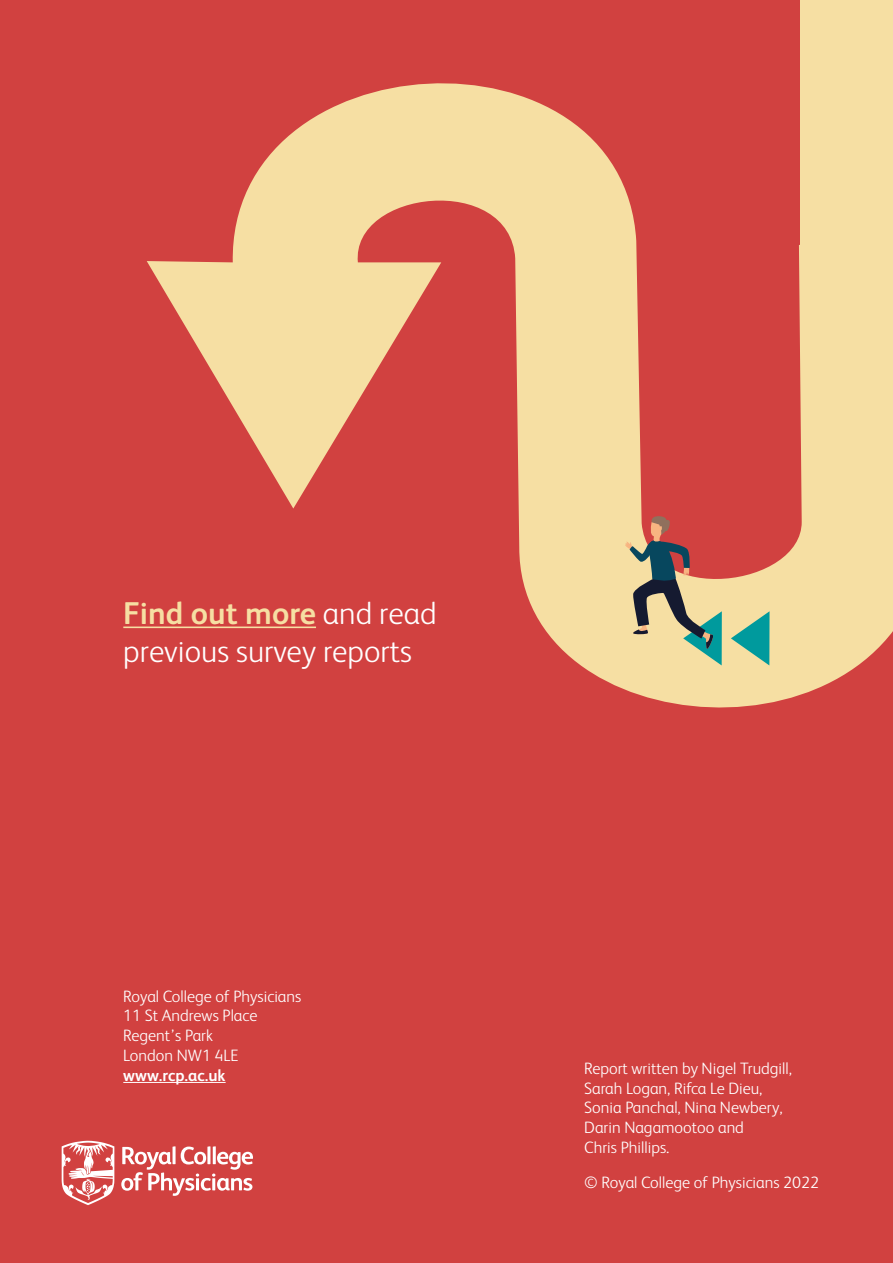
<style>
.page{position:relative;width:893px;height:1263px;background:#d14140}
.page>*{position:absolute;margin:0;border:0;box-sizing:border-box;transform-origin:0 0}
.t1{font:300 31.5px/37.8px "FS Albert";color:#fff}
.t2{font:300 16.5px/19.8px "FS Albert";color:#fff}
.t3{font:700 16.5px "FS Albert";color:#fff}
.s1{font-weight:700;color:#f6dfa3}
</style>
<div class="page">
<svg style="left:147px;top:83px;width:746px;height:625px"></svg>
<div style="left:800px;top:0;width:93px;height:327px;background:#f6dfa3"></div>
<svg style="left:731px;top:611px;width:38px;height:54px"></svg>
<svg style="left:625px;top:516px;width:97px;height:149px"></svg>
<hr style="left:0;top:1008px;width:1px;height:255px;background:#e78180">
<svg style="left:121px;top:1146px;width:132px;height:50px"></svg>
<svg style="left:62px;top:1141px;width:52px;height:64px"></svg>
<hr style="left:123px;top:1082px;width:103px;height:1px;background:#fff">
<hr style="left:123px;top:626px;width:193px;height:2px;background:#f6dfa3">
<h1 class="t1" style="left:123px;top:594px;width:315px"><span class="s1">Find out more</span> and read previous survey reports</h1>
<p class="t2" style="left:123px;top:986px;width:180px">Royal College of Physicians<br>11 St Andrews Place<br>Regent’s Park<br>London NW1 4LE</p>
<p class="t3" style="left:123px;top:1065px;width:104px">www.rcp.ac.uk</p>
<p class="t2" style="left:584px;top:1058px;width:209px">Report written by Nigel Trudgill,<br>Sarah Logan, Rifca Le Dieu,<br>Sonia Panchal, Nina Newbery,<br>Darin Nagamootoo and<br>Chris Phillips.</p>
<p class="t2" style="left:584px;top:1172px;width:236px">© Royal College of Physicians 2022</p>
</div>
